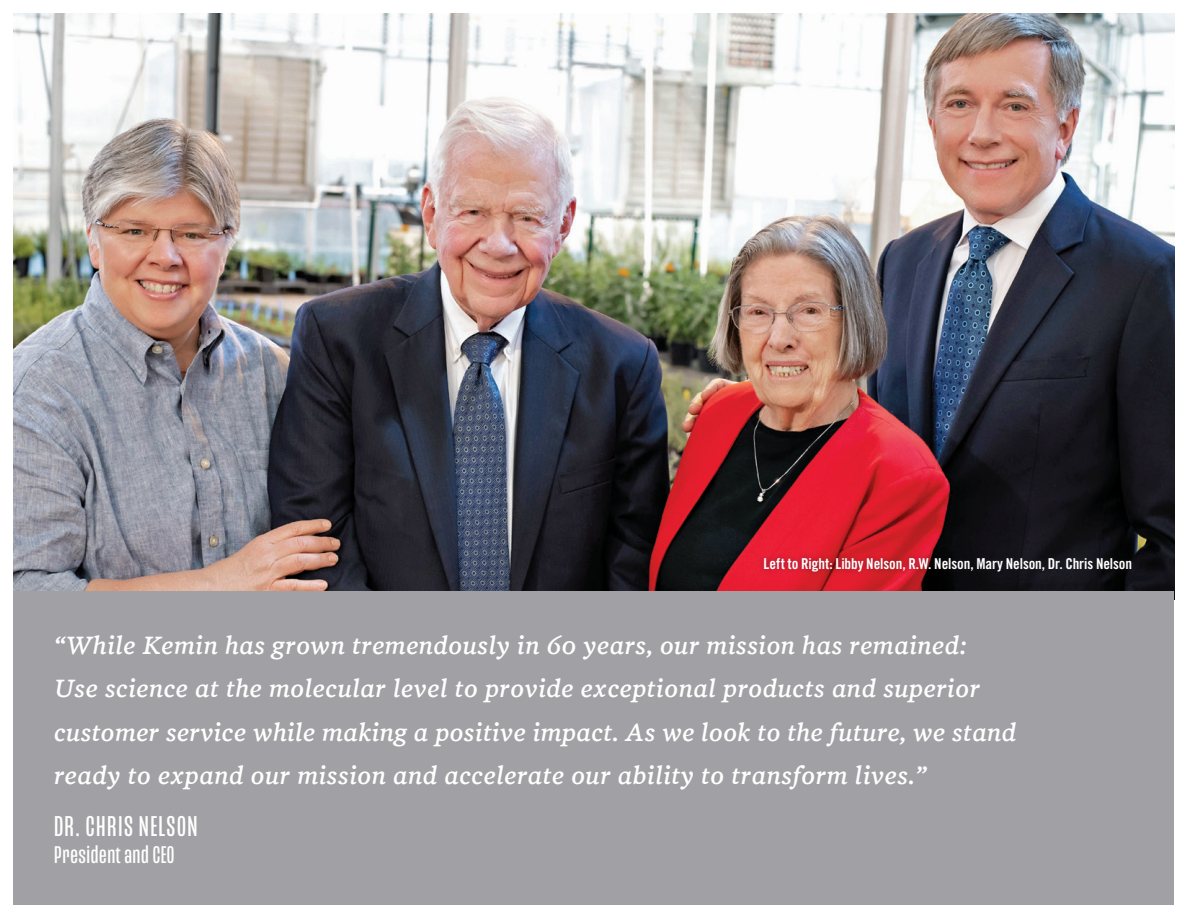
<style>
.page{position:relative;width:1188px;height:918px;background:#fff}
.page>*{position:absolute;margin:0;border:0;box-sizing:border-box;transform-origin:0 0}
.t1{font:29.25px "Mongoose";letter-spacing:.05em;color:#fff}
.t2{font:25.2px/43.5px "Poynter Text Italic Four";letter-spacing:.025em;color:#fff}
.t3{font:24.75px "Mongoose";letter-spacing:.025em;color:#fff}
.t4{font:15px "Trade Gothic LT Std Bd Cn 20";letter-spacing:-.005em;color:#fff}
</style>
<div class="page">
<img style="left:14px;top:14px;width:1160px;height:577px">
<div style="left:14px;top:591px;width:1160px;height:313px;background:#a1a1a5"></div>
<div style="left:758px;top:552px;width:379px;height:26px;background:#231f20;opacity:.5"></div>
<p class="t4" style="left:764px;top:555px;width:370px">Left to Right: Libby Nelson, R.W. Nelson, Mary Nelson, Dr. Chris Nelson</p>
<p class="t2" style="left:54px;top:625px;width:964px">“While Kemin has grown tremendously in 60 years, our mission has remained:<br>Use science at the molecular level to provide exceptional products and superior customer service while making a positive impact. As we look to the future, we stand ready to expand our mission and accelerate our ability to transform lives.”</p>
<p class="t1" style="left:54px;top:810px;width:145px">DR. CHRIS NELSON</p>
<p class="t3" style="left:54px;top:841px;width:122px">President and CEO</p>
</div>
